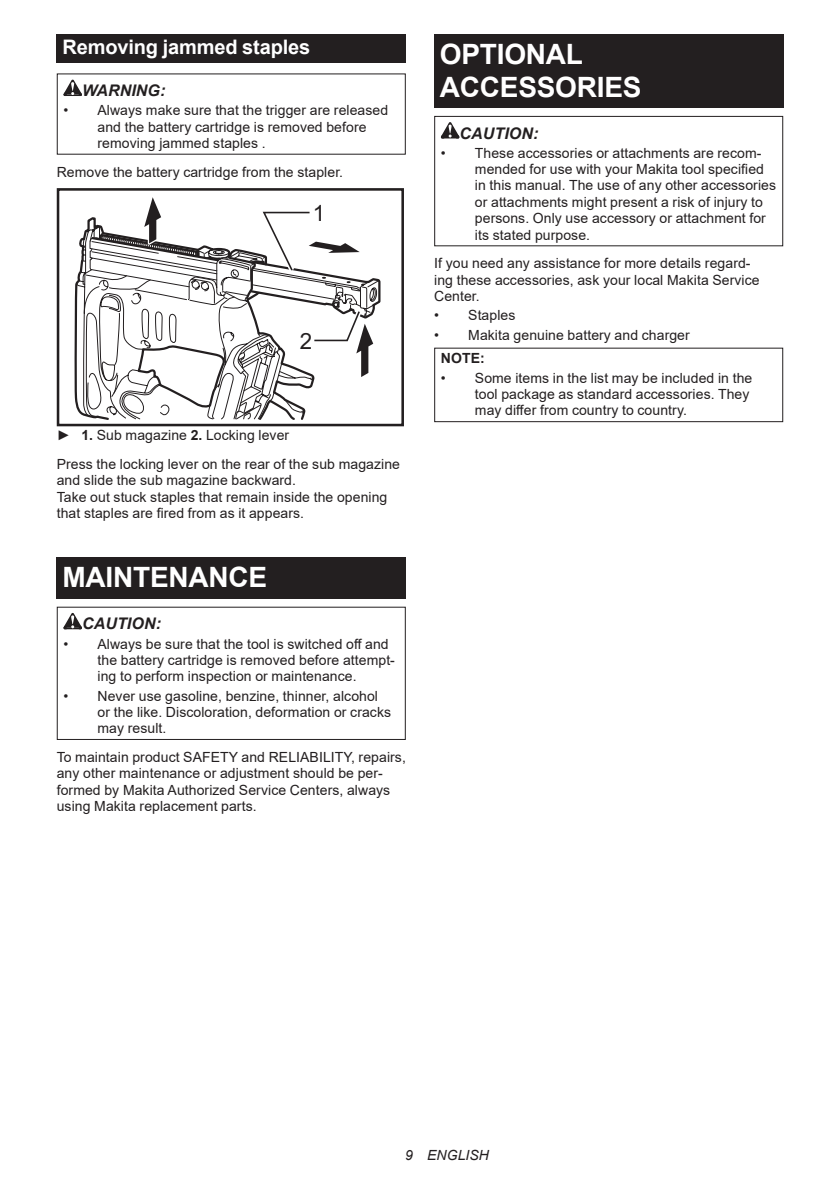
<style>
.page{position:relative;width:840px;height:1191px;background:#fff}
.page>*{position:absolute;margin:0;border:0;box-sizing:border-box;transform-origin:0 0}
.t1{font:700 28px/32.8px "Arial";letter-spacing:-.01em;color:#fff}
.t2{font:22.4px "Arial";color:#231f20}
.t3{font:700 20px "Arial";letter-spacing:-.01em;color:#fff}
.t4{font:italic 700 16px "Arial";letter-spacing:.005em;color:#231f20}
.t5{font:14px/16.4px "Arial";letter-spacing:.005em;color:#231f20}
.t6{font:italic 14px "Arial";letter-spacing:.005em;color:#231f20}
.t7{font:700 14px "Arial";color:#231f20}
.s1{font-weight:700}
</style>
<div class="page">
<div style="left:57px;top:34px;width:348px;height:29px;background:#231f20"></div>
<svg style="left:63px;top:80px;width:19px;height:16px"></svg>
<div style="left:57px;top:188px;width:347px;height:238px;border:3px solid #231f20"></div>
<svg style="left:76px;top:230px;width:9px;height:186px"></svg>
<svg style="left:85px;top:189px;width:296px;height:237px"></svg>
<div style="left:57px;top:557px;width:348px;height:41px;background:#231f20"></div>
<svg style="left:63px;top:613px;width:19px;height:16px"></svg>
<div style="left:57px;top:606px;width:348px;height:134px;border:1px solid #231f20"></div>
<div style="left:434px;top:34px;width:348px;height:74px;background:#231f20"></div>
<svg style="left:440px;top:122px;width:19px;height:16px"></svg>
<div style="left:434px;top:116px;width:348px;height:130px;border:1px solid #231f20"></div>
<div style="left:434px;top:348px;width:348px;height:74px;border:1px solid #231f20"></div>
<h3 class="t3" style="left:62px;top:33px;width:249px">Removing jammed staples</h3>
<p class="t4" style="left:82px;top:80px;width:85px">WARNING:</p>
<p class="t5" style="left:97px;top:102px;width:292px;text-indent:-34px">• Always make sure that the trigger are released and the battery cartridge is removed before removing jammed staples .</p>
<p class="t5" style="left:57px;top:163px;width:288px">Remove the battery cartridge from the stapler.</p>
<h2 class="t2" style="left:312px;top:198px;width:14px">1</h2>
<h2 class="t2" style="left:300px;top:326px;width:14px">2</h2>
<p class="t5" style="left:57px;top:420px;width:344px;line-height:28.8px">► <span class="s1">1.</span> Sub magazine <span class="s1">2.</span> Locking lever<br>Press the locking lever on the rear of the sub magazine</p>
<p class="t5" style="left:57px;top:472px;width:332px">and slide the sub magazine backward.<br>Take out stuck staples that remain inside the opening that staples are fired from as it appears.</p>
<h1 class="t1" style="left:62px;top:561px;width:206px">MAINTENANCE</h1>
<p class="t4" style="left:82px;top:613px;width:80px">CAUTION:</p>
<p class="t5" style="left:97px;top:635px;width:299px;text-indent:-34px">• Always be sure that the tool is switched off and the battery cartridge is removed before attempt&shy;ing to perform inspection or maintenance.</p>
<p class="t5" style="left:97px;top:687px;width:295px;text-indent:-34px">• Never use gasoline, benzine, thinner, alcohol or the like. Discoloration, deformation or cracks may result.</p>
<p class="t5" style="left:57px;top:749px;width:350px">To maintain product SAFETY and RELIABILITY, repairs, any other maintenance or adjustment should be per&shy;formed by Makita Authorized Service Centers, always using Makita replacement parts.</p>
<h1 class="t1" style="left:439px;top:38px;width:203px">OPTIONAL<br>ACCESSORIES</h1>
<p class="t4" style="left:459px;top:122px;width:80px">CAUTION:</p>
<p class="t5" style="left:474px;top:144px;width:302px;text-indent:-34px">• These accessories or attachments are recom&shy;mended for use with your Makita tool specified in this manual. The use of any other accessories or attachments might present a risk of injury to persons. Only use accessory or attachment for its stated purpose.</p>
<p class="t5" style="left:434px;top:255px;width:327px">If you need any assistance for more details regard&shy;ing these accessories, ask your local Makita Service<br>Center.</p>
<p class="t5" style="left:434px;top:307px;width:83px">• Staples</p>
<p class="t5" style="left:434px;top:326px;width:257px">• Makita genuine battery and charger</p>
<p class="t7" style="left:440px;top:349px;width:45px">NOTE:</p>
<p class="t5" style="left:474px;top:369px;width:279px;text-indent:-34px">• Some items in the list may be included in the tool package as standard accessories. They may differ from country to country.</p>
<p class="t6" style="left:405px;top:1146px;width:85px">9 ENGLISH</p>
</div>
